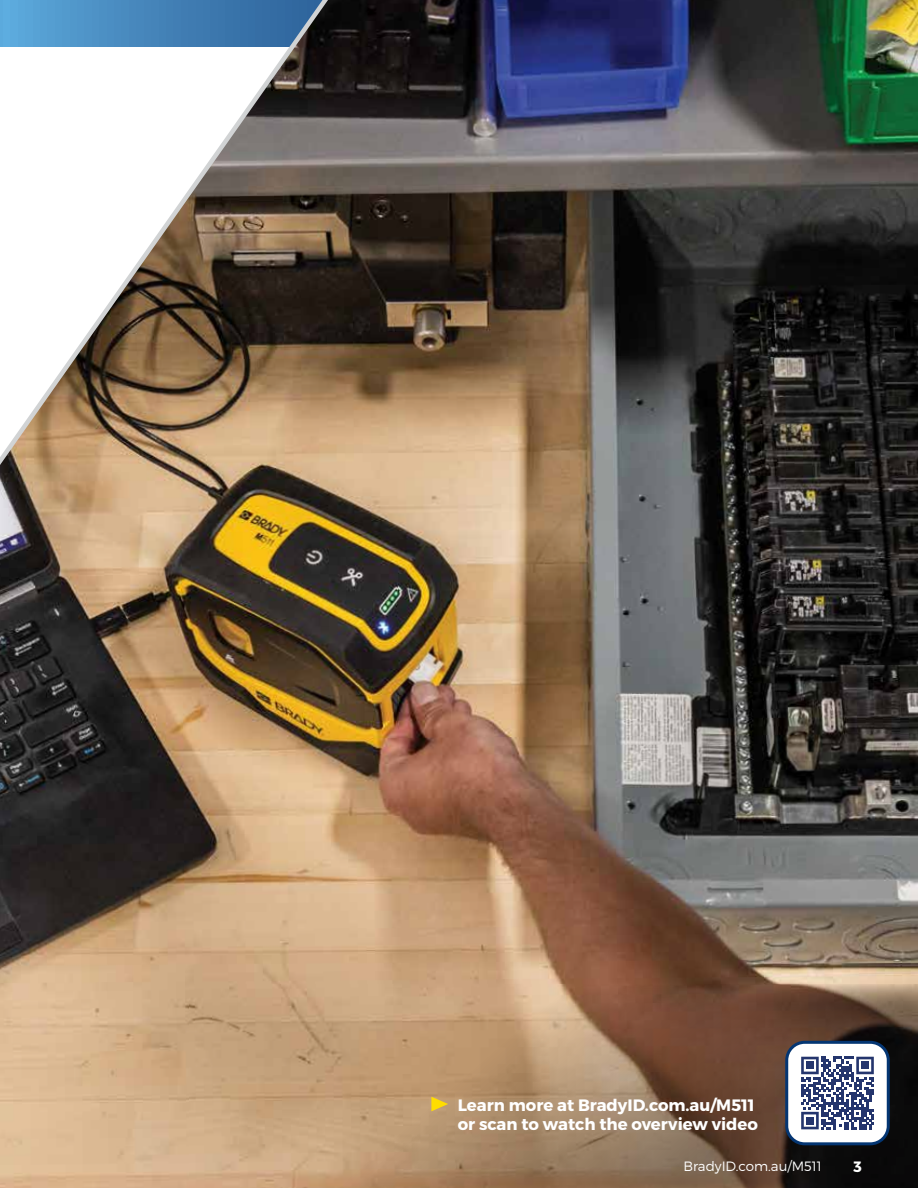
<style>
.page{position:relative;width:918px;height:1188px;background:#fff}
.page>*{position:absolute;margin:0;border:0;box-sizing:border-box;transform-origin:0 0}
.t1{font:700 16.5px/19.5px "Montserrat";color:#fff}
.t2{font:700 15px "Montserrat";color:#fff}
.t3{font:300 13.5px "Montserrat";color:#fff}
</style>
<div class="page">
<img style="left:341px;top:0;width:577px;height:984px">
<img style="left:0;top:0;width:341px;height:1188px">
<svg style="left:189px;top:984px;width:729px;height:204px;background:#9a7a5d"></svg>
<svg style="left:431px;top:1097px;width:17px;height:14px"></svg>
<div style="left:787px;top:1042px;width:101px;height:102px;background:#fff;border-radius:18px"></div>
<div style="left:785px;top:1041px;width:105px;height:104px;border:3px solid #043673;border-radius:18px"></div>
<svg style="left:801px;top:1057px;width:73px;height:72px"></svg>
<div style="left:806px;top:1062px;width:8px;height:7px;background:#24356d"></div>
<div style="left:861px;top:1062px;width:8px;height:7px;background:#24356d"></div>
<div style="left:806px;top:1117px;width:8px;height:7px;background:#24356d"></div>
<p class="t1" style="left:458px;top:1096px;width:302px">Learn more at BradyID.com.au/M511 or scan to watch the overview video</p>
<p class="t3" style="left:684px;top:1160px;width:140px">BradyID.com.au/M511</p>
<p class="t2" style="left:853px;top:1160px;width:10px">3</p>
</div>
